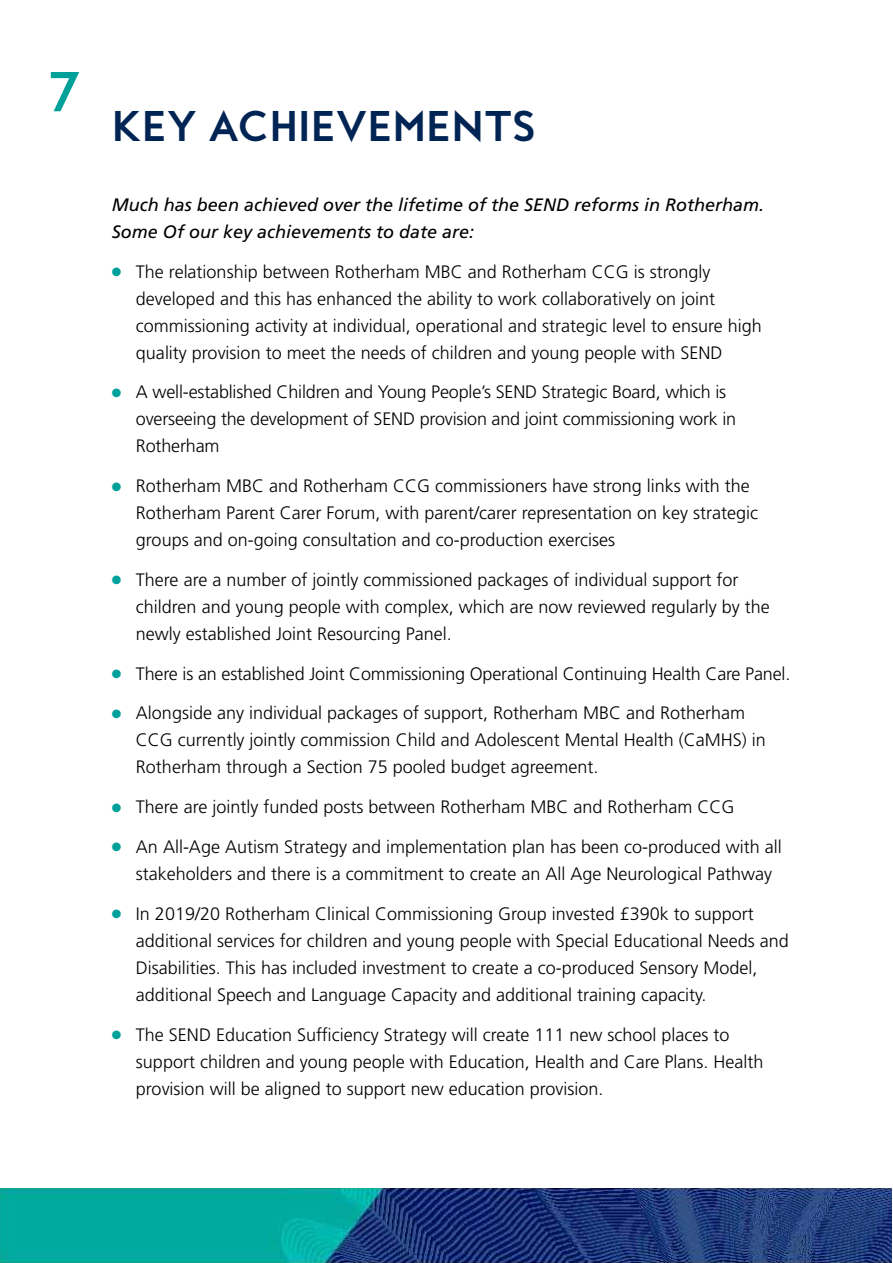
<style>
.page{position:relative;width:893px;height:1263px;background:#fff}
.page>*{position:absolute;margin:0;border:0;box-sizing:border-box;transform-origin:0 0}
.t1{font:700 51px "MB Empire";color:#00a19b}
.t2{font:700 39px "MB Empire";color:#002453}
.t3{font:300 18px/27px "Frutiger LT Std";color:#000}
.t4{font:italic 18px/27px "Frutiger LT Std";color:#000}
.s1{color:#00a19b}
</style>
<div class="page">
<img style="left:0;top:1188px;width:891px;height:75px">
<h1 class="t1" style="left:49px;top:59px;width:33px">7</h1>
<h2 class="t2" style="left:112px;top:101px;width:420px">KEY ACHI EVEMENTS</h2>
<p class="t4" style="left:112px;top:191px;width:654px">Much has been achieved over the lifetime of the SEND reforms in Rotherham.<br>Some Of our key achievements to date are:</p>
<p class="t3" style="left:136px;top:258px;width:627px;text-indent:-24px"><span class="s1">●</span> The relationship between Rotherham MBC and Rotherham CCG is strongly developed and this has enhanced the ability to work collaboratively on joint commissioning activity at individual, operational and strategic level to ensure high quality provision to meet the needs of children and young people with SEND</p>
<p class="t3" style="left:136px;top:379px;width:602px;text-indent:-24px"><span class="s1">●</span> A well-established Children and Young People’s SEND Strategic Board, which is overseeing the development of SEND provision and joint commissioning work in<br>Rotherham</p>
<p class="t3" style="left:136px;top:473px;width:624px;text-indent:-24px"><span class="s1">●</span> Rotherham MBC and Rotherham CCG commissioners have strong links with the<br>Rotherham Parent Carer Forum, with parent/carer representation on key strategic groups and on-going consultation and co-production exercises</p>
<p class="t3" style="left:136px;top:566px;width:635px;text-indent:-24px"><span class="s1">●</span> There are a number of jointly commissioned packages of individual support for children and young people with complex, which are now reviewed regularly by the newly established Joint Resourcing Panel.</p>
<p class="t3" style="left:112px;top:660px;width:680px"><span class="s1">●</span> There is an established Joint Commissioning Operational Continuing Health Care Panel.</p>
<p class="t3" style="left:136px;top:700px;width:631px;text-indent:-24px"><span class="s1">●</span> Alongside any individual packages of support, Rotherham MBC and Rotherham<br>CCG currently jointly commission Child and Adolescent Mental Health (CaMHS) in<br>Rotherham through a Section 75 pooled budget agreement.</p>
<p class="t3" style="left:112px;top:794px;width:624px"><span class="s1">●</span> There are jointly funded posts between Rotherham MBC and Rotherham CCG</p>
<p class="t3" style="left:136px;top:833px;width:647px;text-indent:-24px"><span class="s1">●</span> An All-Age Autism Strategy and implementation plan has been co-produced with all stakeholders and there is a commitment to create an All Age Neurological Pathway</p>
<p class="t3" style="left:136px;top:900px;width:654px;text-indent:-24px"><span class="s1">●</span> In 2019/20 Rotherham Clinical Commissioning Group invested £390k to support additional services for children and young people with Special Educational Needs and Disabilities. This has included investment to create a co-produced Sensory Model, additional Speech and Language Capacity and additional training capacity.</p>
<p class="t3" style="left:136px;top:1021px;width:629px;text-indent:-24px"><span class="s1">●</span> The SEND Education Sufficiency Strategy will create 111 new school places to support children and young people with Education, Health and Care Plans. Health provision will be aligned to support new education provision.</p>
</div>
